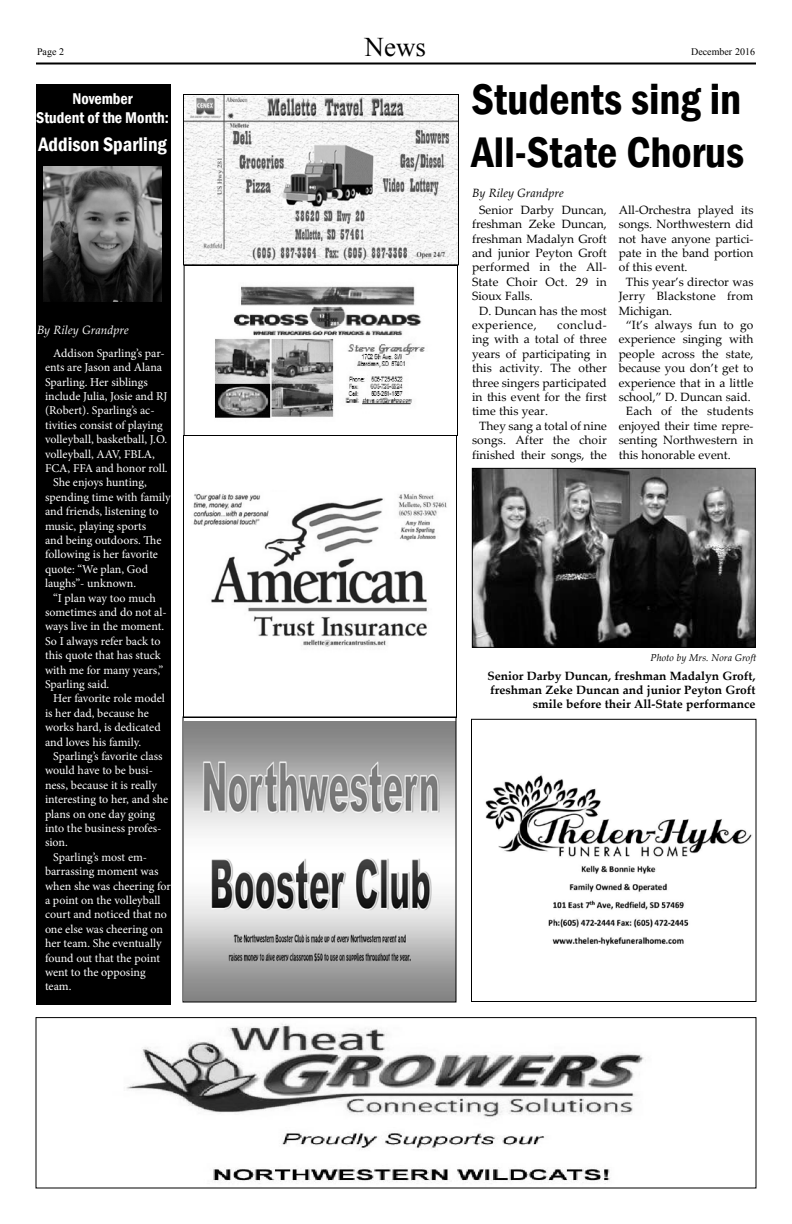
<style>
.page{position:relative;width:792px;height:1224px;background:#fff}
.page>*{position:absolute;margin:0;border:0;box-sizing:border-box;transform-origin:0 0}
.t1{font:600 condensed 44px/52.8px "Franklin Gothic";color:#000}
.t2{font:27px "Times New Roman";color:#000}
.t3{font:600 condensed 20px "Franklin Gothic";color:#fff}
.t4{font:600 condensed 16px/19.2px "Franklin Gothic";color:#fff;text-align:center}
.t5{font:12px "Minion Pro";letter-spacing:-.005em;color:#fff}
.t6{font:12px/14.4px "Palatino Linotype";color:#000;text-align:justify}
.t7{font:700 12px/14.4px "Palatino Linotype";color:#000;text-align:right}
.t8{font:12px "Palatino Linotype";letter-spacing:.02em;color:#000}
.t9{font:italic 12px "Palatino Linotype";color:#fff}
.t10{font:italic 12px "Palatino Linotype";color:#000}
.t11{font:italic 10px "Palatino Linotype";color:#000}
.t12{font:10px "Times New Roman";color:#000}
</style>
<div class="page">
<hr style="left:36px;top:62px;width:720px;height:2px;background:#000">
<div style="left:36px;top:84px;width:134px;height:921px;background:#000"></div>
<img style="left:474px;top:470px;width:280px;height:176px">
<div style="left:472px;top:468px;width:284px;height:180px;border:1px solid #000"></div>
<img style="left:44px;top:167px;width:117px;height:134px">
<img style="left:126px;top:1023px;width:518px;height:161px">
<div style="left:36px;top:1017px;width:720px;height:171px;border:1px solid #000"></div>
<img style="left:485px;top:775px;width:267px;height:171px">
<div style="left:471px;top:719px;width:285px;height:283px;border:1px solid #000"></div>
<img style="left:193px;top:493px;width:254px;height:154px">
<img style="left:184px;top:721px;width:270px;height:279px">
<img style="left:185px;top:96px;width:272px;height:167px">
<div style="left:183px;top:94px;width:276px;height:171px;border:1px solid #000"></div>
<img style="left:215px;top:286px;width:210px;height:132px">
<div style="left:184px;top:265px;width:274px;height:171px;border:1px solid #000"></div>
<p class="t12" style="left:37px;top:45px;width:29px">Page 2</p>
<h2 class="t2" style="left:365px;top:28px;width:63px">News</h2>
<p class="t12" style="left:691px;top:45px;width:65px">December 2016</p>
<h3 class="t4" style="left:36px;top:89px;width:134px">November<br>Student of the Month:</h3>
<h3 class="t3" style="left:38px;top:130px;width:130px">Addison Sparling</h3>
<h1 class="t1" style="left:471px;top:72px;width:274px">Students sing in<br>All-State Chorus</h1>
<p class="t10" style="left:472px;top:184px;width:93px">By Riley Grandpre</p>
<p class="t6" style="left:472px;top:202px;width:136px;text-indent:7px">Senior Darby Duncan, freshman Zeke Duncan, freshman Madalyn Groft and junior Peyton Groft performed in the All-State Choir Oct. 29 in Sioux Falls.</p>
<p class="t6" style="left:472px;top:303px;width:136px;text-indent:7px">D. Duncan has the most experience,</p>
<p class="t6" style="left:619px;top:202px;width:136px">All-Orchestra played its</p>
<p class="t6" style="left:619px;top:217px;width:136px">songs. Northwestern did</p>
<p class="t6" style="left:619px;top:231px;width:136px">not have anyone partici-</p>
<p class="t6" style="left:619px;top:245px;width:136px">pate in the band portion</p>
<p class="t6" style="left:619px;top:260px;width:70px">of this event.</p>
<p class="t6" style="left:626px;top:274px;width:129px">This year’s director was</p>
<p class="t8" style="left:619px;top:288px;width:136px">Jerry Blackstone from</p>
<p class="t6" style="left:619px;top:303px;width:55px">Michigan.</p>
<p class="t6" style="left:626px;top:317px;width:129px">“It’s always fun to go</p>
<p class="t6" style="left:619px;top:332px;width:136px">experience singing with</p>
<p class="t6" style="left:619px;top:346px;width:136px">people across the state,</p>
<p class="t6" style="left:619px;top:361px;width:136px">because you don’t get to</p>
<p class="t6" style="left:619px;top:375px;width:136px">experience that in a little</p>
<p class="t6" style="left:619px;top:389px;width:133px">school,” D. Duncan said.</p>
<p class="t6" style="left:626px;top:404px;width:129px">Each of the students</p>
<p class="t6" style="left:619px;top:418px;width:136px">enjoyed their time repre-</p>
<p class="t6" style="left:619px;top:433px;width:136px">senting Northwestern in</p>
<p class="t6" style="left:619px;top:447px;width:113px">this honorable event.</p>
<p class="t6" style="left:472px;top:317px;width:136px;text-indent:85px">conclud&shy;ing with a total of three years of participating in this activity. The other three singers participated in this event for the first time this year.</p>
<p class="t6" style="left:472px;top:418px;width:136px;text-indent:7px">They sang a total of nine songs. After the choir finished their songs, the</p>
<p class="t9" style="left:37px;top:321px;width:93px">By Riley Grandpre</p>
<p class="t5" style="left:53px;top:345px;width:113px">Addison Sparling’s par-</p>
<p class="t5" style="left:45px;top:359px;width:119px">ents are Jason and Alana</p>
<p class="t5" style="left:45px;top:374px;width:104px">Sparling. Her siblings</p>
<p class="t5" style="left:45px;top:388px;width:124px">include Julia, Josie and RJ</p>
<p class="t5" style="left:45px;top:402px;width:111px">(Robert). Sparling’s ac-</p>
<p class="t5" style="left:45px;top:417px;width:119px">tivities consist of playing</p>
<p class="t5" style="left:45px;top:431px;width:124px">volleyball, basketball, J.O.</p>
<p class="t5" style="left:45px;top:446px;width:112px">volleyball, AAV, FBLA,</p>
<p class="t5" style="left:45px;top:460px;width:124px">FCA, FFA and honor roll.</p>
<p class="t5" style="left:53px;top:474px;width:95px">She enjoys hunting,</p>
<p class="t5" style="left:45px;top:489px;width:127px">spending time with family</p>
<p class="t5" style="left:45px;top:503px;width:115px">and friends, listening to</p>
<p class="t5" style="left:45px;top:518px;width:103px">music, playing sports</p>
<p class="t5" style="left:45px;top:532px;width:118px">and being outdoors. The</p>
<p class="t5" style="left:45px;top:546px;width:115px">following is her favorite</p>
<p class="t5" style="left:45px;top:561px;width:105px">quote: “We plan, God</p>
<p class="t5" style="left:45px;top:575px;width:93px">laughs”- unknown.</p>
<p class="t5" style="left:53px;top:590px;width:104px">“I plan way too much</p>
<p class="t5" style="left:45px;top:604px;width:123px">sometimes and do not al-</p>
<p class="t5" style="left:45px;top:618px;width:121px">ways live in the moment.</p>
<p class="t5" style="left:45px;top:633px;width:117px">So I always refer back to</p>
<p class="t5" style="left:45px;top:647px;width:117px">this quote that has stuck</p>
<p class="t5" style="left:45px;top:662px;width:120px">with me for many years,”</p>
<p class="t5" style="left:45px;top:676px;width:66px">Sparling said.</p>
<p class="t5" style="left:53px;top:690px;width:113px">Her favorite role model</p>
<p class="t5" style="left:45px;top:705px;width:105px">is her dad, because he</p>
<p class="t5" style="left:45px;top:719px;width:117px">works hard, is dedicated</p>
<p class="t5" style="left:45px;top:734px;width:98px">and loves his family.</p>
<p class="t5" style="left:53px;top:748px;width:111px">Sparling’s favorite class</p>
<p class="t5" style="left:45px;top:762px;width:109px">would have to be busi-</p>
<p class="t5" style="left:45px;top:777px;width:114px">ness, because it is really</p>
<p class="t5" style="left:45px;top:791px;width:125px">interesting to her, and she</p>
<p class="t5" style="left:45px;top:806px;width:112px">plans on one day going</p>
<p class="t5" style="left:45px;top:820px;width:118px">into the business profes-</p>
<p class="t5" style="left:45px;top:834px;width:24px">sion.</p>
<p class="t5" style="left:53px;top:849px;width:96px">Sparling’s most em-</p>
<p class="t5" style="left:45px;top:863px;width:115px">barrassing moment was</p>
<p class="t5" style="left:45px;top:878px;width:128px">when she was cheering for</p>
<p class="t5" style="left:45px;top:892px;width:117px">a point on the volleyball</p>
<p class="t5" style="left:45px;top:906px;width:124px">court and noticed that no</p>
<p class="t5" style="left:45px;top:921px;width:119px">one else was cheering on</p>
<p class="t5" style="left:45px;top:935px;width:118px">her team. She eventually</p>
<p class="t5" style="left:45px;top:950px;width:117px">found out that the point</p>
<p class="t5" style="left:45px;top:964px;width:102px">went to the opposing</p>
<p class="t5" style="left:45px;top:978px;width:28px">team.</p>
<p class="t11" style="left:651px;top:651px;width:107px">Photo by Mrs. Nora Groft</p>
<p class="t7" style="left:488px;top:668px;width:269px">Senior Darby Duncan, freshman Madalyn Groft, freshman Zeke Duncan and junior Peyton Groft smile before their All-State performance</p>
</div>
